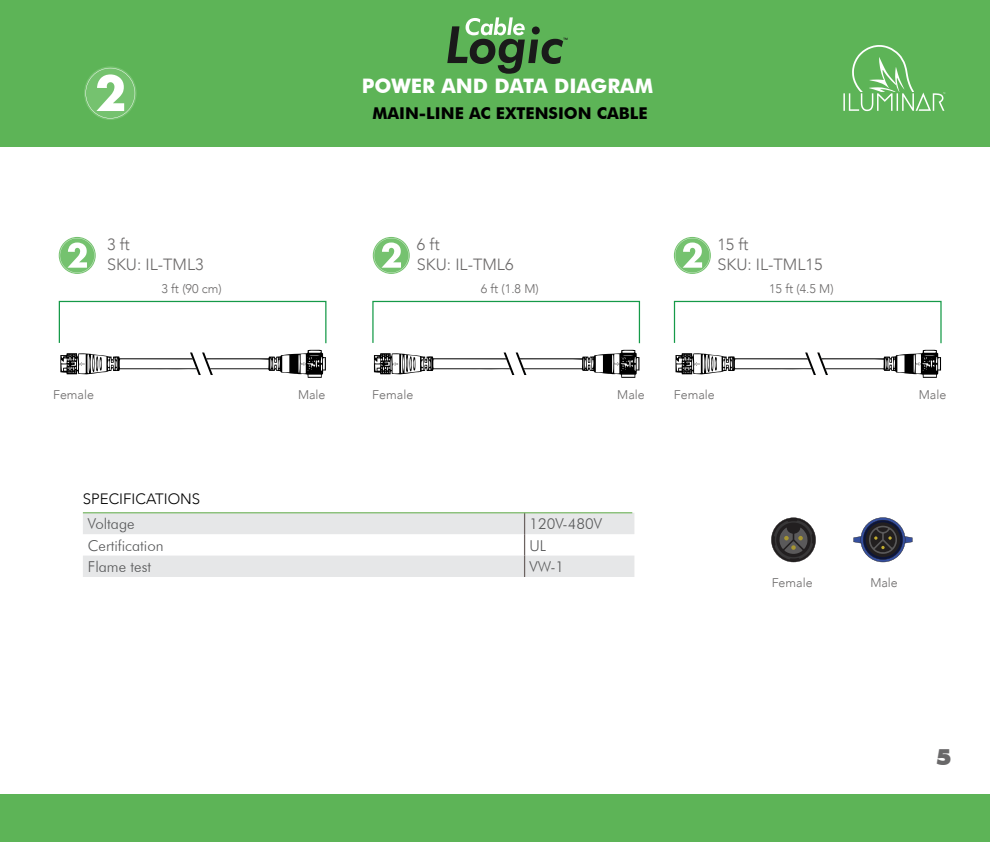
<style>
.page{position:relative;width:990px;height:842px;background:#fff}
.page>*{position:absolute;margin:0;border:0;box-sizing:border-box;transform-origin:0 0}
.t1{font:900 22.5px "Futura BT";color:#696869}
.t2{font:700 20px "Futura BT";color:#fff}
.t3{font:300 16.25px/20px "Avenir";color:#6b6969}
.t4{font:700 16.25px "Futura BT";color:#000}
.t5{font:300 15px "Futura BT";color:#575859}
.t6{font:300 15px "Avenir";color:#000}
.t7{font:300 12.5px "Avenir";color:#6b6969}
</style>
<div class="page">
<div style="left:0;top:0;width:990px;height:146px;background:#5db457"></div>
<div style="left:0;top:795px;width:990px;height:47px;background:#5db457"></div>
<svg style="left:843px;top:45px;width:102px;height:66px"></svg>
<div style="left:59px;top:301px;width:267px;height:43px;border:1px solid #159a48"></div>
<svg style="left:60px;top:350px;width:266px;height:28px"></svg>
<div style="left:372px;top:301px;width:268px;height:43px;border:1px solid #159a48"></div>
<svg style="left:374px;top:350px;width:265px;height:28px"></svg>
<div style="left:674px;top:301px;width:268px;height:43px;border:1px solid #159a48"></div>
<svg style="left:676px;top:350px;width:265px;height:28px"></svg>
<svg style="left:59px;top:237px;width:37px;height:37px"></svg>
<svg style="left:60px;top:238px;width:35px;height:35px"></svg>
<svg style="left:84px;top:66px;width:53px;height:54px"></svg>
<svg style="left:85px;top:68px;width:50px;height:51px"></svg>
<svg style="left:373px;top:237px;width:37px;height:37px"></svg>
<svg style="left:374px;top:238px;width:35px;height:35px"></svg>
<svg style="left:674px;top:237px;width:37px;height:37px"></svg>
<svg style="left:675px;top:238px;width:35px;height:35px"></svg>
<svg style="left:771px;top:517px;width:45px;height:45px"></svg>
<svg style="left:853px;top:517px;width:59px;height:45px"></svg>
<svg style="left:447px;top:17px;width:121px;height:57px"></svg>
<svg style="left:83px;top:513px;width:551px;height:64px;fill:#e6e7e8"></svg>
<svg style="left:524px;top:513px;width:1px;height:64px"></svg>
<hr style="left:83px;top:512px;width:549px;height:1px;background:#7bb968">
<h2 class="t2" style="left:362px;top:74px;width:293px">POWER AND DATA DIAGRAM</h2>
<h3 class="t4" style="left:372px;top:104px;width:277px">MAIN-LINE AC EXTENSION CABLE</h3>
<h3 class="t3" style="left:107px;top:234px;width:98px">3 ft<br>SKU: IL-TML3</h3>
<h3 class="t3" style="left:417px;top:234px;width:98px">6 ft<br>SKU: IL-TML6</h3>
<h3 class="t3" style="left:717px;top:234px;width:107px">15 ft<br>SKU: IL-TML15</h3>
<p class="t7" style="left:161px;top:281px;width:62px">3 ft (90 cm)</p>
<p class="t7" style="left:481px;top:281px;width:59px">6 ft (1.8 M)</p>
<p class="t7" style="left:769px;top:281px;width:66px">15 ft (4.5 M)</p>
<p class="t7" style="left:53px;top:388px;width:42px">Female</p>
<p class="t7" style="left:372px;top:388px;width:42px">Female</p>
<p class="t7" style="left:674px;top:388px;width:42px">Female</p>
<p class="t7" style="left:298px;top:388px;width:29px">Male</p>
<p class="t7" style="left:617px;top:388px;width:29px">Male</p>
<p class="t7" style="left:919px;top:388px;width:29px">Male</p>
<p class="t6" style="left:83px;top:490px;width:119px">SPECIFICATIONS</p>
<p class="t5" style="left:88px;top:515px;width:48px">Voltage</p>
<p class="t5" style="left:530px;top:515px;width:74px">120V-480V</p>
<p class="t5" style="left:88px;top:536px;width:77px">Certification</p>
<p class="t5" style="left:530px;top:536px;width:18px">UL</p>
<p class="t5" style="left:88px;top:557px;width:65px">Flame test</p>
<p class="t5" style="left:530px;top:557px;width:36px">VW-1</p>
<p class="t7" style="left:772px;top:575px;width:42px">Female</p>
<p class="t7" style="left:870px;top:575px;width:29px">Male</p>
<h1 class="t1" style="left:936px;top:743px;width:17px">5</h1>
</div>
